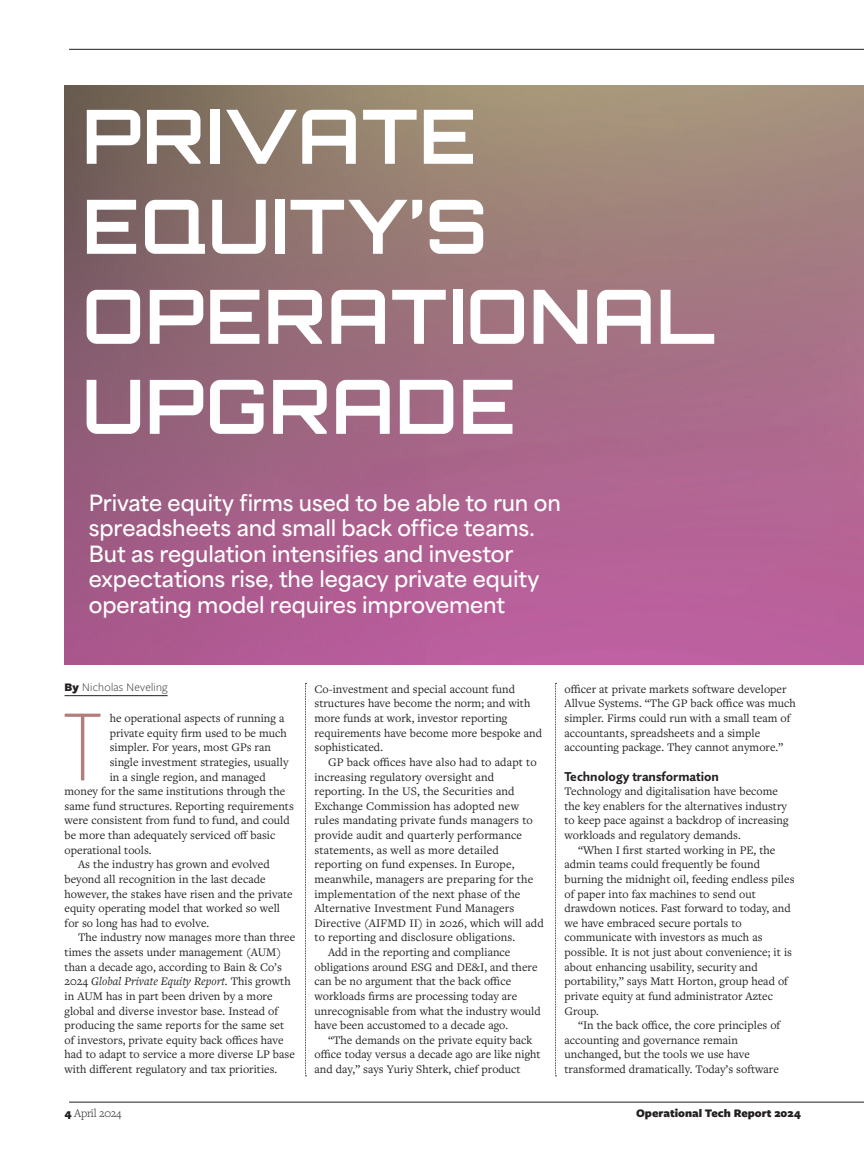
<style>
.page{position:relative;width:864px;height:1161px;background:#fff}
.page>*{position:absolute;margin:0;border:0;box-sizing:border-box;transform-origin:0 0}
.TDD__Drop_cap{font:100 95.55px "Greycliff CF";color:#b37e7a}
.TDD__Body_Indented{font:700 75px/90px "Orbitron";letter-spacing:.02em;color:#fff}
.TDD__Standfirst{font:600 21px/25.5px "Area Normal";letter-spacing:-.005em;color:#fff}
.TDD__Crosshead{font:700 12.75px "Quire Sans Pro";color:#231f20}
.TDD__Body_Indented-2{font:12px/14.7px "Freight Text Pro";color:#231f20}
.TDD__Drop_cap-2{font:12px "Freight Text Pro";color:#231f20}
.TDD__Body_no_indent{font:12px/14.7px "Freight Text Pro";color:#231f20}
.t1{font:900 12px "Freight Sans Pro";color:#231f20}
.TDD__Author_Byline{font:300 12px "Freight Sans Pro";letter-spacing:.02em;color:#231f20}
.t2{font:300 12px "Freight Text Pro";letter-spacing:-.02em;color:#231f20}
.s1{font-weight:900}
.s2{font-style:italic}
.s3{font-family:"Freight Sans Pro";font-weight:900}
</style>
<div class="page">
<hr style="left:65px;top:695px;width:102px;height:1px;background:#231f20">
<svg style="left:305px;top:683px;width:1px;height:393px"></svg>
<svg style="left:555px;top:683px;width:1px;height:393px"></svg>
<hr style="left:69px;top:1102px;width:794px;height:1px;background:#231f20">
<hr style="left:69px;top:49px;width:794px;height:1px;background:#231f20">
<img style="left:64px;top:85px;width:799px;height:580px">
<p class="TDD__Body_Indented" style="left:83px;top:91px;width:633px">PRIVATE<br>EQUITY’S<br>OPERATIONAL<br>UPGRADE</p>
<p class="TDD__Standfirst" style="left:89px;top:487px;width:473px">Private equity firms used to be able to run on spreadsheets and small back office teams.<br>But as regulation intensifies and investor expectations rise, the legacy private equity operating model requires improvement</p>
<p class="TDD__Author_Byline" style="left:65px;top:679px;width:105px"><span class="s1">By</span> Nicholas Neveling</p>
<p class="TDD__Drop_cap" style="left:57px;top:676px;width:52px">T</p>
<p class="TDD__Drop_cap-2" style="left:110px;top:710px;width:176px">he operational aspects of running a</p>
<p class="TDD__Drop_cap-2" style="left:110px;top:725px;width:179px">private equity firm used to be much</p>
<p class="TDD__Drop_cap-2" style="left:110px;top:739px;width:163px">simpler. For years, most GPs ran</p>
<p class="TDD__Drop_cap-2" style="left:110px;top:754px;width:180px">single investment strategies, usually</p>
<p class="TDD__Drop_cap-2" style="left:110px;top:769px;width:157px">in a single region, and managed</p>
<p class="TDD__Drop_cap-2" style="left:65px;top:783px;width:222px">money for the same institutions through the</p>
<p class="TDD__Drop_cap-2" style="left:65px;top:798px;width:231px">same fund structures. Reporting requirements</p>
<p class="TDD__Drop_cap-2" style="left:65px;top:812px;width:227px">were consistent from fund to fund, and could</p>
<p class="TDD__Drop_cap-2" style="left:65px;top:827px;width:212px">be more than adequately serviced off basic</p>
<p class="TDD__Drop_cap-2" style="left:65px;top:842px;width:88px">operational tools.</p>
<p class="TDD__Body_Indented-2" style="left:65px;top:856px;width:229px;text-indent:14px">As the industry has grown and evolved beyond all recognition in the last decade however, the stakes have risen and the private equity operating model that worked so well for so long has had to evolve.</p>
<p class="TDD__Body_Indented-2" style="left:65px;top:930px;width:232px;text-indent:14px">The industry now manages more than three times the assets under management (AUM) than a decade ago, according to Bain &amp; Co’s 2024 <span class="s2">Global Private Equity Report</span>. This growth in AUM has in part been driven by a more global and diverse investor base. Instead of producing the same reports for the same set of investors, private equity back offices have had to adapt to service a more diverse LP base with different regulatory and tax priorities.</p>
<p class="TDD__Body_Indented-2" style="left:314px;top:681px;width:229px">Co-investment and special account fund structures have become the norm; and with more funds at work, investor reporting requirements have become more bespoke and sophisticated.</p>
<p class="TDD__Body_Indented-2" style="left:314px;top:754px;width:231px;text-indent:14px">GP back offices have also had to adapt to increasing regulatory oversight and reporting. In the US, the Securities and Exchange Commission has adopted new rules mandating private funds managers to provide audit and quarterly performance statements, as well as more detailed reporting on fund expenses. In Europe, meanwhile, managers are preparing for the implementation of the next phase of the Alternative Investment Fund Managers Directive (AIFMD II) in 2026, which will add to reporting and disclosure obligations.</p>
<p class="TDD__Body_Indented-2" style="left:314px;top:944px;width:228px;text-indent:14px">Add in the reporting and compliance obligations around ESG and DE&amp;I, and there can be no argument that the back office workloads firms are processing today are unrecognisable from what the industry would have been accustomed to a decade ago.</p>
<p class="TDD__Body_Indented-2" style="left:314px;top:1032px;width:228px;text-indent:14px">“The demands on the private equity back office today versus a decade ago are like night and day,” says Yuriy Shterk, chief product</p>
<p class="TDD__Body_Indented-2" style="left:564px;top:681px;width:233px">officer at private markets software developer Allvue Systems. “The GP back office was much simpler. Firms could run with a small team of accountants, spreadsheets and a simple accounting package. They cannot anymore.”</p>
<p class="TDD__Crosshead" style="left:564px;top:768px;width:156px">Technology transformation</p>
<p class="TDD__Body_no_indent" style="left:564px;top:783px;width:225px">Technology and digitalisation have become the key enablers for the alternatives industry to keep pace against a backdrop of increasing workloads and regulatory demands.</p>
<p class="TDD__Body_Indented-2" style="left:564px;top:842px;width:231px;text-indent:14px">“When I first started working in PE, the admin teams could frequently be found burning the midnight oil, feeding endless piles of paper into fax machines to send out drawdown notices. Fast forward to today, and we have embraced secure portals to communicate with investors as much as possible. It is not just about convenience; it is about enhancing usability, security and portability,” says Matt Horton, group head of private equity at fund administrator Aztec Group.</p>
<p class="TDD__Body_Indented-2" style="left:564px;top:1017px;width:217px;text-indent:14px">“In the back office, the core principles of accounting and governance remain unchanged, but the tools we use have transformed dramatically. Today’s software</p>
<p class="t2" style="left:65px;top:1105px;width:58px"><span class="s3">4</span> April 2024</p>
<p class="t1" style="left:635px;top:1104px;width:166px">Operational Tech Report 2024</p>
</div>
